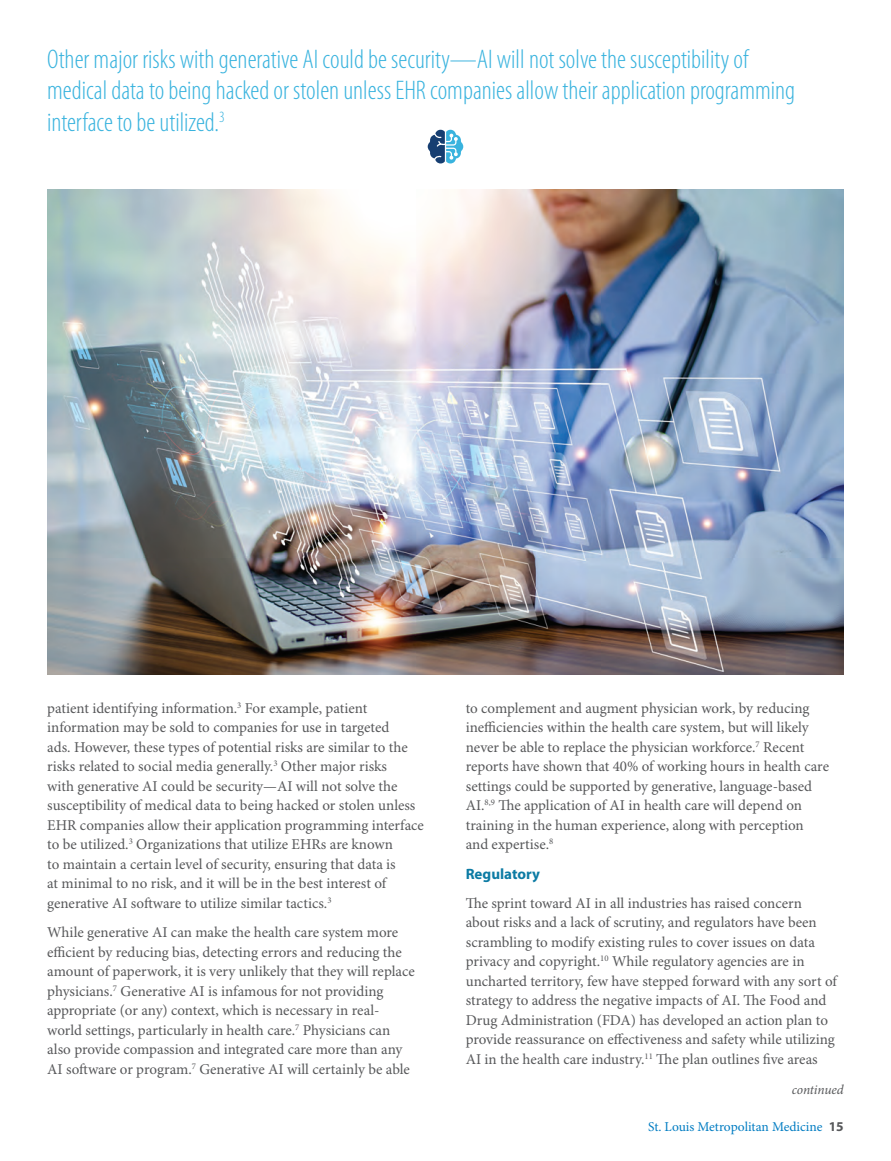
<style>
.page{position:relative;width:891px;height:1161px;background:#fff}
.page>*{position:absolute;margin:0;border:0;box-sizing:border-box;transform-origin:0 0}
.t1{font:300 condensed 27px/31.5px "Myriad Pro";color:#39b3de}
.t2{font:15px/19.5px "Minion Pro";color:#57585a}
.t3{font:700 15px "Myriad Pro";color:#0c7ba4}
.t4{font:13.5px "Minion Pro";color:#007cc2}
.t5{font:italic 13.5px "Minion Pro";letter-spacing:-.01em;color:#57585a}
.s1{font-family:"Myriad Pro";font-weight:700;color:#57585a}
</style>
<div class="page">
<img style="left:47px;top:189px;width:797px;height:486px">
<hr style="left:0;top:0;width:1px;height:81px;background:#d0e8f5">
<svg style="left:428px;top:130px;width:35px;height:34px"></svg>
<h1 class="t1" style="left:47px;top:43px;width:750px">Other major risks with generative AI could be security—AI will not solve the susceptibility of medical data to being hacked or stolen unless EHR companies allow their application programming interface to be utilized.<sup>3</sup></h1>
<p class="t2" style="left:47px;top:699px;width:378px">patient identifying information.<sup>3</sup> For example, patient information may be sold to companies for use in targeted<br>ads. However, these types of potential risks are similar to the risks related to social media generally.<sup>3</sup> Other major risks<br>with generative AI could be security—AI will not solve the susceptibility of medical data to being hacked or stolen unless EHR companies allow their application programming interface to be utilized.<sup>3</sup> Organizations that utilize EHRs are known<br>to maintain a certain level of security, ensuring that data is<br>at minimal to no risk, and it will be in the best interest of generative AI software to utilize similar tactics.<sup>3</sup></p>
<p class="t2" style="left:47px;top:923px;width:369px">While generative AI can make the health care system more efficient by reducing bias, detecting errors and reducing the amount of paperwork, it is very unlikely that they will replace physicians.<sup>7</sup> Generative AI is infamous for not providing appropriate (or any) context, which is necessary in real&shy;world settings, particularly in health care.<sup>7</sup> Physicians can also provide compassion and integrated care more than any AI software or program.<sup>7</sup> Generative AI will certainly be able</p>
<p class="t2" style="left:466px;top:699px;width:365px">to complement and augment physician work, by reducing inefficiencies within the health care system, but will likely never be able to replace the physician workforce.<sup>7</sup> Recent reports have shown that 40% of working hours in health care settings could be supported by generative, language-based AI.<sup>8,9</sup> The application of AI in health care will depend on training in the human experience, along with perception and expertise.<sup>8</sup></p>
<p class="t3" style="left:466px;top:865px;width:76px">Regulatory</p>
<p class="t2" style="left:466px;top:894px;width:373px">The sprint toward AI in all industries has raised concern about risks and a lack of scrutiny, and regulators have been scrambling to modify existing rules to cover issues on data privacy and copyright.<sup>10</sup> While regulatory agencies are in uncharted territory, few have stepped forward with any sort of strategy to address the negative impacts of AI. The Food and Drug Administration (FDA) has developed an action plan to provide reassurance on effectiveness and safety while utilizing AI in the health care industry.<sup>11</sup> The plan outlines five areas</p>
<p class="t5" style="left:792px;top:1080px;width:53px">continued</p>
<p class="t4" style="left:648px;top:1118px;width:197px">St. Louis Metropolitan Medicine <span class="s1">15</span></p>
</div>
